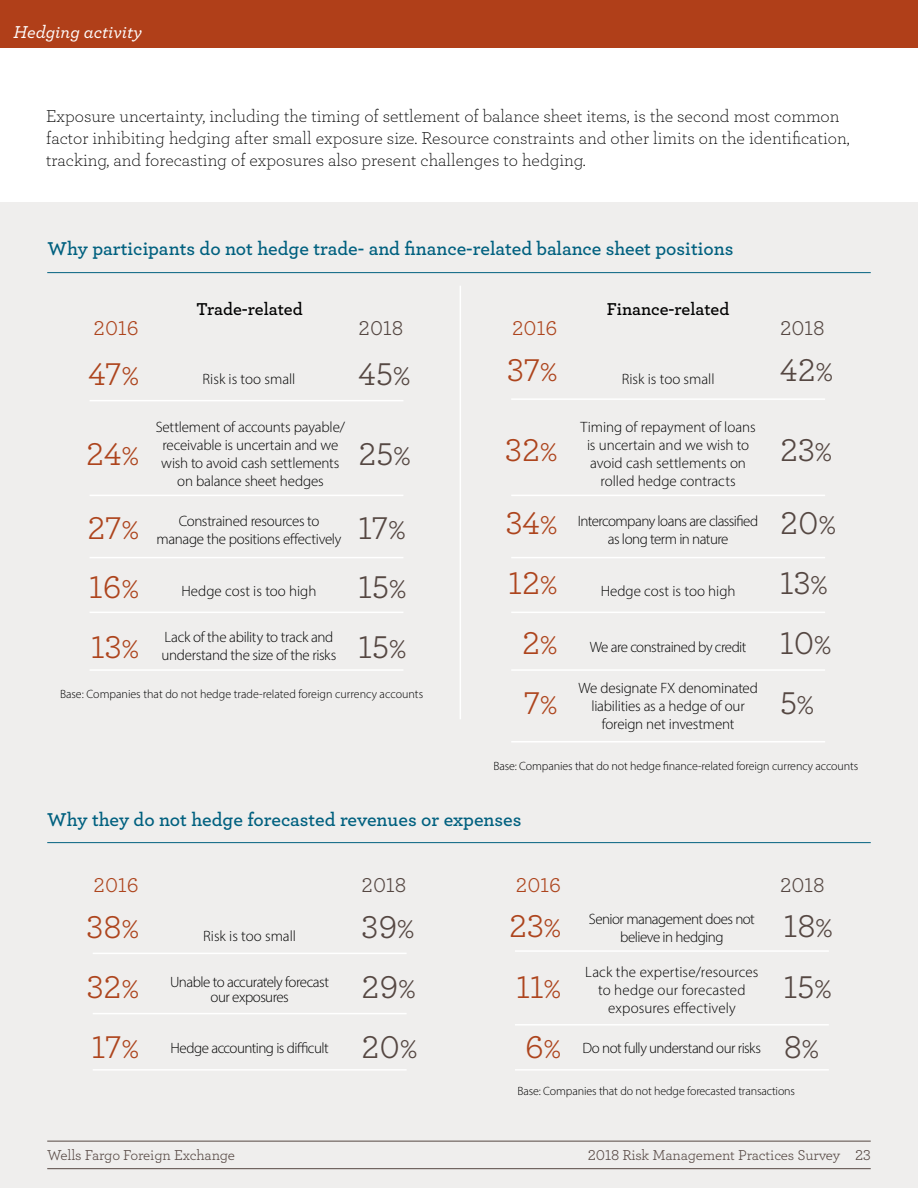
<style>
.page{position:relative;width:918px;height:1188px;background:#fff}
.page>*{position:absolute;margin:0;border:0;box-sizing:border-box;transform-origin:0 0}
.t1{font:33px/59.8px "Archer";color:#554742;text-align:justify}
.t2{font:33px/59.8px "Archer";color:#ad441d;text-align:justify}
.t3{font:21px "Archer";color:#ad441d}
.t4{font:21px "Archer";color:#554742}
.t5{font:600 19.5px "Archer";color:#00607f}
.t6{font:300 18px/21.6px "Archer";color:#000}
.t7{font:600 18px "Archer";letter-spacing:-.005em;color:#000}
.t8{font:italic 500 18px "Archer";color:#fff}
.t9{font:300 15px/18px "Myriad Pro";letter-spacing:-.015em;color:#000;text-align:center}
.t10{font:300 15px/15px "Myriad Pro";letter-spacing:-.035em;color:#000;text-align:center}
.t11{font:300 15px/18px "Myriad Pro";letter-spacing:-.04em;color:#000;text-align:center}
.t12{font:300 15px/18px "Myriad Pro";letter-spacing:.01em;color:#000;text-align:center}
.t13{font:15px "Archer";letter-spacing:-.01em;color:#554742}
.t14{font:300 12px "Myriad Pro";letter-spacing:-.01em;color:#000}
.s1{font-size:27px}
</style>
<div class="page">
<div style="left:0;top:202px;width:918px;height:986px;background:#efeeed"></div>
<div style="left:0;top:0;width:918px;height:47px;background:#b03f19"></div>
<hr style="left:460px;top:286px;width:1px;height:433px;background:#fff">
<hr style="left:511px;top:398px;width:314px;height:2px;background:#fff">
<hr style="left:511px;top:495px;width:314px;height:1px;background:#fff">
<hr style="left:511px;top:557px;width:314px;height:1px;background:#fff">
<hr style="left:511px;top:612px;width:314px;height:1px;background:#fff">
<hr style="left:511px;top:669px;width:314px;height:2px;background:#fff">
<hr style="left:511px;top:741px;width:314px;height:1px;background:#fff">
<hr style="left:90px;top:400px;width:313px;height:1px;background:#fff">
<hr style="left:90px;top:495px;width:313px;height:1px;background:#fff">
<hr style="left:90px;top:557px;width:313px;height:1px;background:#fff">
<hr style="left:90px;top:612px;width:313px;height:1px;background:#fff">
<hr style="left:90px;top:669px;width:313px;height:2px;background:#fff">
<hr style="left:93px;top:953px;width:314px;height:1px;background:#fff">
<hr style="left:93px;top:1013px;width:314px;height:1px;background:#fff">
<hr style="left:93px;top:1069px;width:314px;height:2px;background:#fff">
<hr style="left:515px;top:950px;width:314px;height:2px;background:#fff">
<hr style="left:515px;top:1024px;width:314px;height:2px;background:#fff">
<hr style="left:515px;top:1069px;width:314px;height:2px;background:#fff">
<hr style="left:47px;top:842px;width:824px;height:1px;background:#00607f">
<hr style="left:47px;top:272px;width:824px;height:1px;background:#00607f">
<hr style="left:47px;top:1141px;width:824px;height:1px;background:#554742">
<hr style="left:47px;top:1168px;width:824px;height:1px;background:#554742">
<p class="t8" style="left:14px;top:18px;width:130px">Hedging activity</p>
<p class="t6" style="left:46px;top:105px;width:805px">Exposure uncertainty, including the timing of settlement of balance sheet items, is the second most common factor inhibiting hedging after small exposure size. Resource constraints and other limits on the identification, tracking, and forecasting of exposures also present challenges to hedging.</p>
<h3 class="t5" style="left:48px;top:234px;width:687px">Why participants do not hedge trade- and finance-related balance sheet positions</h3>
<p class="t7" style="left:197px;top:296px;width:108px">Trade-related</p>
<h2 class="t3" style="left:94px;top:313px;width:47px">2016</h2>
<h1 class="t2" style="left:89px;top:343px;width:52px">47<span class="s1">%</span></h1>
<h2 class="t4" style="left:359px;top:313px;width:46px">2018</h2>
<h1 class="t1" style="left:359px;top:343px;width:53px">45<span class="s1">%</span></h1>
<p class="t9" style="left:203px;top:369px;width:94px">Risk is too small</p>
<p class="t9" style="left:156px;top:418px;width:191px">Settlement of accounts payable/ receivable is uncertain and we wish to avoid cash settlements on balance sheet hedges</p>
<p class="t9" style="left:157px;top:512px;width:186px">Constrained resources to manage the positions effectively</p>
<p class="t9" style="left:182px;top:582px;width:136px">Hedge cost is too high</p>
<p class="t9" style="left:162px;top:628px;width:176px;text-align:left">Lack of the ability to track and understand the size of the risks</p>
<p class="t14" style="left:60px;top:686px;width:365px">Base: Companies that do not hedge trade-related foreign currency accounts</p>
<h1 class="t2" style="left:86px;top:423px;width:54px">24<span class="s1">%</span></h1>
<h1 class="t1" style="left:359px;top:423px;width:54px">25<span class="s1">%</span></h1>
<h1 class="t2" style="left:87px;top:496px;width:53px">27<span class="s1">% </span>16<span class="s1">% </span>13<span class="s1">%</span></h1>
<h1 class="t1" style="left:359px;top:496px;width:49px">17<span class="s1">% </span>15<span class="s1">% </span>15<span class="s1">%</span></h1>
<h2 class="t3" style="left:512px;top:313px;width:47px">2016</h2>
<h1 class="t2" style="left:507px;top:338px;width:52px">37<span class="s1">%</span></h1>
<h1 class="t2" style="left:505px;top:418px;width:54px">32<span class="s1">%</span></h1>
<h1 class="t2" style="left:506px;top:492px;width:53px;text-align:center">34<span class="s1">%<br></span>12<span class="s1">%<br></span>2<span class="s1">%<br></span>7<span class="s1">%</span></h1>
<p class="t7" style="left:607px;top:296px;width:124px">Finance-related</p>
<p class="t9" style="left:622px;top:369px;width:94px">Risk is too small</p>
<p class="t9" style="left:581px;top:418px;width:177px">Timing of repayment of loans is uncertain and we wish to avoid cash settlements on rolled hedge contracts</p>
<p class="t11" style="left:578px;top:512px;width:182px">Intercompany loans are classified as long term in nature</p>
<p class="t9" style="left:601px;top:582px;width:136px">Hedge cost is too high</p>
<p class="t11" style="left:590px;top:637px;width:158px">We are constrained by credit</p>
<p class="t9" style="left:578px;top:679px;width:181px">We designate FX denominated liabilities as a hedge of our foreign net investment</p>
<h2 class="t4" style="left:780px;top:313px;width:46px">2018</h2>
<h1 class="t1" style="left:780px;top:338px;width:54px">42<span class="s1">%</span></h1>
<h1 class="t1" style="left:780px;top:418px;width:54px">23<span class="s1">%</span></h1>
<h1 class="t1" style="left:780px;top:492px;width:57px;text-align:left">20<span class="s1">%<br></span>13<span class="s1">%<br></span>10<span class="s1">%<br></span>5<span class="s1">%</span></h1>
<p class="t14" style="left:494px;top:759px;width:366px">Base: Companies that do not hedge finance-related foreign currency accounts</p>
<h3 class="t5" style="left:47px;top:805px;width:476px">Why they do not hedge forecasted revenues or expenses</h3>
<h2 class="t3" style="left:94px;top:871px;width:47px">2016</h2>
<h1 class="t2" style="left:87px;top:895px;width:54px">38<span class="s1">% </span>32<span class="s1">% </span>17<span class="s1">%</span></h1>
<p class="t9" style="left:203px;top:927px;width:94px">Risk is too small</p>
<p class="t10" style="left:170px;top:974px;width:160px">Unable to accurately forecast our exposures</p>
<p class="t10" style="left:171px;top:1040px;width:160px">Hedge accounting is difficult</p>
<h2 class="t4" style="left:362px;top:871px;width:46px">2018</h2>
<h1 class="t1" style="left:362px;top:895px;width:57px">39<span class="s1">% </span>29<span class="s1">% </span>20<span class="s1">%</span></h1>
<h2 class="t3" style="left:516px;top:871px;width:47px">2016</h2>
<h2 class="t4" style="left:780px;top:871px;width:46px">2018</h2>
<p class="t10" style="left:589px;top:910px;width:168px;line-height:18px">Senior management does not believe in hedging</p>
<p class="t12" style="left:585px;top:963px;width:175px">Lack the expertise/resources to hedge our forecasted exposures effectively</p>
<p class="t9" style="left:583px;top:1039px;width:180px">Do not fully understand our risks</p>
<h1 class="t2" style="left:509px;top:894px;width:54px;line-height:60.4px">23<span class="s1">% </span>11<span class="s1">% </span>6<span class="s1">%</span></h1>
<h1 class="t1" style="left:784px;top:894px;width:51px;line-height:60.4px">18<span class="s1">% </span>15<span class="s1">% </span>8<span class="s1">%</span></h1>
<p class="t14" style="left:518px;top:1084px;width:279px">Base: Companies that do not hedge forecasted transactions</p>
<p class="t13" style="left:47px;top:1145px;width:189px">Wells Fargo Foreign Exchange</p>
<p class="t13" style="left:588px;top:1145px;width:285px">2018 Risk Management Practices Survey 23</p>
</div>
